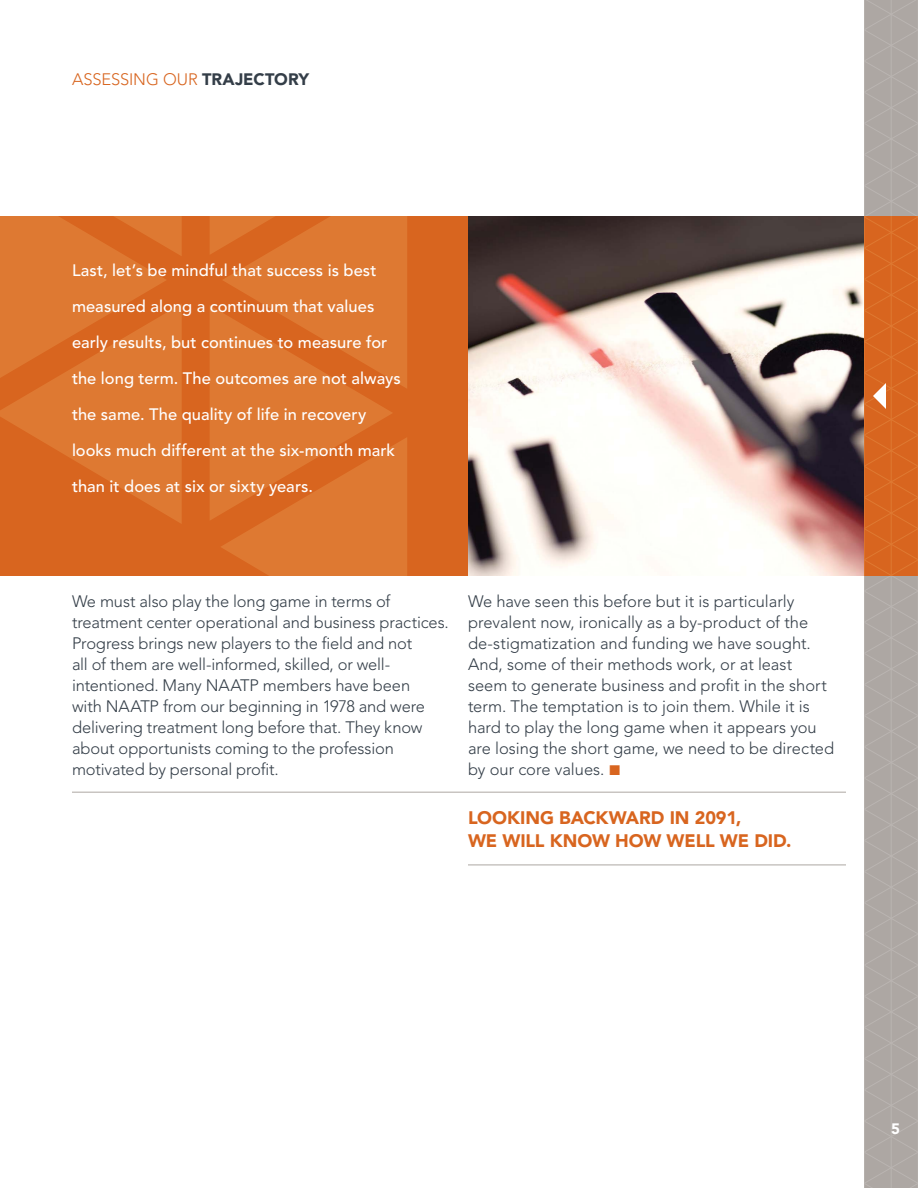
<style>
.page{position:relative;width:918px;height:1188px;background:#fff}
.page>*{position:absolute;margin:0;border:0;box-sizing:border-box;transform-origin:0 0}
.t1{font:900 18px/22.5px "Avenir";letter-spacing:-.005em;color:#d8651f}
.t2{font:300 16.5px/21px "Avenir";letter-spacing:-.005em;color:#343e48}
.t3{font:500 16.5px/36px "Avenir";letter-spacing:.005em;color:#fff}
.t4{font:300 16.5px "Avenir";letter-spacing:-.005em;color:#d8651f}
.t5{font:900 15px "Avenir";color:#fff}
.s1{font-weight:900;color:#343e48}
</style>
<div class="page">
<img style="left:468px;top:216px;width:396px;height:360px">
<div style="left:0;top:216px;width:468px;height:360px;background:#d8651f"></div>
<svg style="left:864px;top:0;width:54px;height:1188px;background:#bb947d"></svg>
<svg style="left:0;top:216px;width:407px;height:360px;fill:#de7932"></svg>
<hr style="left:72px;top:792px;width:774px;height:1px;background:#ada7a3">
<hr style="left:468px;top:865px;width:378px;height:1px;background:#ada7a3">
<p class="t4" style="left:72px;top:69px;width:239px">ASSESSING OUR <span class="s1">TRAJECTORY</span></p>
<p class="t3" style="left:72px;top:253px;width:330px">Last, let’s be mindful that success is best measured along a continuum that values early results, but continues to measure for the long term. The outcomes are not always the same. The quality of life in recovery looks much different at the six-month mark than it does at six or sixty years.</p>
<p class="t2" style="left:72px;top:590px;width:378px">We must also play the long game in terms of treatment center operational and business practices.<br>Progress brings new players to the field and not<br>all of them are well-informed, skilled, or well&shy;intentioned. Many NAATP members have been<br>with NAATP from our beginning in 1978 and were delivering treatment long before that. They know about opportunists coming to the profession motivated by personal profit.</p>
<p class="t2" style="left:468px;top:590px;width:368px">We have seen this before but it is particularly prevalent now, ironically as a by-product of the de-stigmatization and funding we have sought.<br>And, some of their methods work, or at least seem to generate business and profit in the short term. The temptation is to join them. While it is hard to play the long game when it appears you are losing the short game, we need to be directed by our core values.</p>
<p class="t1" style="left:468px;top:806px;width:325px">LOOKING BACKWARD IN 2091,<br>WE WILL KNOW HOW WELL WE DID.</p>
<p class="t5" style="left:891px;top:1120px;width:10px">5</p>
</div>
